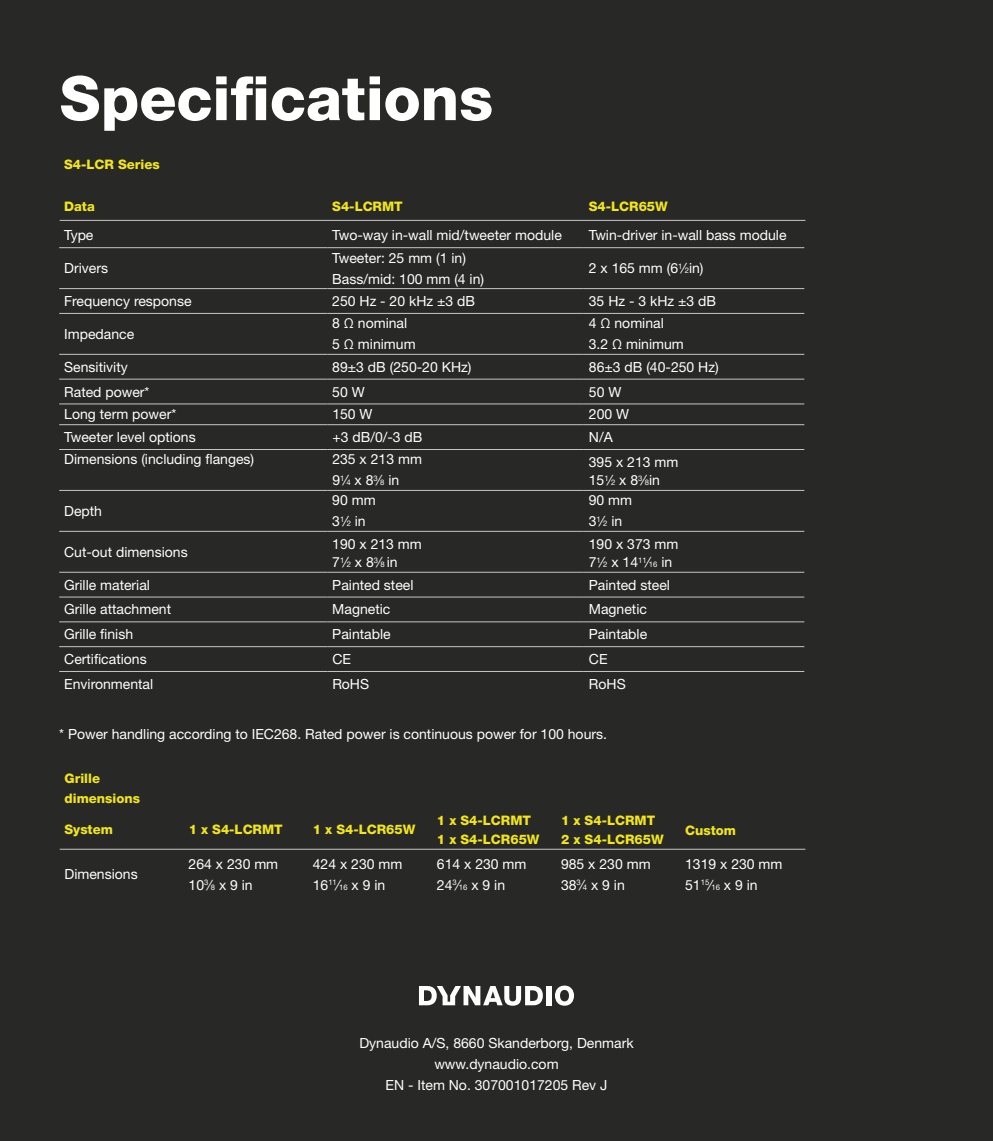
<style>
.page{position:relative;width:993px;height:1141px;background:#fff}
.page>*{position:absolute;margin:0;border:0;box-sizing:border-box;transform-origin:0 0}
.t1{font:800 61.25px "Helvetica Neue LT Std";letter-spacing:-.005em;color:#fff}
.t2{font:14px/21px "Helvetica Neue LT Std";color:#fff}
.t3{font:800 13.12px/19.2px "Helvetica Neue LT Std";color:#f2e61a}
.s1{font-size:7.7px}
</style>
<div class="page">
<div style="left:0;top:0;width:992px;height:1141px;background:#282827"></div>
<hr style="left:59px;top:247px;width:268px;height:1px;background:#c6c6c6">
<hr style="left:327px;top:247px;width:256px;height:1px;background:#c6c6c6">
<hr style="left:583px;top:247px;width:221px;height:1px;background:#c6c6c6">
<hr style="left:59px;top:288px;width:268px;height:1px;background:#c6c6c6">
<hr style="left:327px;top:288px;width:256px;height:1px;background:#c6c6c6">
<hr style="left:583px;top:288px;width:221px;height:1px;background:#c6c6c6">
<hr style="left:59px;top:313px;width:268px;height:1px;background:#c6c6c6">
<hr style="left:327px;top:313px;width:256px;height:1px;background:#c6c6c6">
<hr style="left:583px;top:313px;width:221px;height:1px;background:#c6c6c6">
<hr style="left:59px;top:354px;width:268px;height:1px;background:#c6c6c6">
<hr style="left:327px;top:354px;width:256px;height:1px;background:#c6c6c6">
<hr style="left:583px;top:354px;width:221px;height:1px;background:#c6c6c6">
<hr style="left:59px;top:379px;width:268px;height:1px;background:#c6c6c6">
<hr style="left:327px;top:379px;width:256px;height:1px;background:#c6c6c6">
<hr style="left:583px;top:379px;width:221px;height:1px;background:#c6c6c6">
<hr style="left:59px;top:403px;width:268px;height:1px;background:#c6c6c6">
<hr style="left:327px;top:403px;width:256px;height:1px;background:#c6c6c6">
<hr style="left:583px;top:403px;width:221px;height:1px;background:#c6c6c6">
<hr style="left:59px;top:424px;width:268px;height:1px;background:#c6c6c6">
<hr style="left:327px;top:424px;width:256px;height:1px;background:#c6c6c6">
<hr style="left:583px;top:424px;width:221px;height:1px;background:#c6c6c6">
<hr style="left:59px;top:449px;width:268px;height:1px;background:#c6c6c6">
<hr style="left:327px;top:449px;width:256px;height:1px;background:#c6c6c6">
<hr style="left:583px;top:449px;width:221px;height:1px;background:#c6c6c6">
<hr style="left:59px;top:490px;width:268px;height:1px;background:#c6c6c6">
<hr style="left:327px;top:490px;width:256px;height:1px;background:#c6c6c6">
<hr style="left:583px;top:490px;width:221px;height:1px;background:#c6c6c6">
<hr style="left:59px;top:531px;width:268px;height:1px;background:#c6c6c6">
<hr style="left:327px;top:531px;width:256px;height:1px;background:#c6c6c6">
<hr style="left:583px;top:531px;width:221px;height:1px;background:#c6c6c6">
<hr style="left:59px;top:572px;width:268px;height:1px;background:#c6c6c6">
<hr style="left:327px;top:572px;width:256px;height:1px;background:#c6c6c6">
<hr style="left:583px;top:572px;width:221px;height:1px;background:#c6c6c6">
<hr style="left:59px;top:597px;width:268px;height:1px;background:#c6c6c6">
<hr style="left:327px;top:597px;width:256px;height:1px;background:#c6c6c6">
<hr style="left:583px;top:597px;width:221px;height:1px;background:#c6c6c6">
<hr style="left:59px;top:621px;width:268px;height:1px;background:#c6c6c6">
<hr style="left:327px;top:621px;width:256px;height:1px;background:#c6c6c6">
<hr style="left:583px;top:621px;width:221px;height:1px;background:#c6c6c6">
<hr style="left:59px;top:646px;width:268px;height:1px;background:#c6c6c6">
<hr style="left:327px;top:646px;width:256px;height:1px;background:#c6c6c6">
<hr style="left:583px;top:646px;width:221px;height:1px;background:#c6c6c6">
<hr style="left:59px;top:671px;width:268px;height:1px;background:#c6c6c6">
<hr style="left:327px;top:671px;width:256px;height:1px;background:#c6c6c6">
<hr style="left:583px;top:671px;width:221px;height:1px;background:#c6c6c6">
<div style="left:546px;top:986px;width:5px;height:19px;background:#fff"></div>
<svg style="left:555px;top:986px;width:19px;height:20px"></svg>
<svg style="left:419px;top:986px;width:123px;height:20px"></svg>
<hr style="left:60px;top:220px;width:744px;height:1px;background:#c6c6c6">
<hr style="left:60px;top:849px;width:744px;height:1px;background:#c6c6c6">
<h1 class="t1" style="left:60px;top:62px;width:435px">Specifications</h1>
<p class="t3" style="left:64px;top:154px;width:97px">S4-LCR Series</p>
<p class="t3" style="left:64px;top:197px;width:32px">Data</p>
<p class="t3" style="left:332px;top:197px;width:72px">S4-LCRMT</p>
<p class="t3" style="left:588px;top:197px;width:80px">S4-LCR65W</p>
<p class="t2" style="left:64px;top:225px;width:31px">Type</p>
<p class="t2" style="left:332px;top:225px;width:231px">Two-way in-wall mid/tweeter module</p>
<p class="t2" style="left:588px;top:225px;width:199px">Twin-driver in-wall bass module</p>
<p class="t2" style="left:64px;top:257px;width:45px">Drivers</p>
<p class="t2" style="left:332px;top:247px;width:153px">Tweeter: 25 mm (1 in)<br>Bass/mid: 100 mm (4 in)</p>
<p class="t2" style="left:588px;top:257px;width:116px">2 x 165 mm (6<sup>1</sup>⁄<span class="s1">2</span>in)</p>
<p class="t2" style="left:64px;top:290px;width:129px">Frequency response</p>
<p class="t2" style="left:332px;top:290px;width:144px">250 Hz - 20 kHz ±3 dB</p>
<p class="t2" style="left:588px;top:290px;width:129px">35 Hz - 3 kHz ±3 dB</p>
<p class="t2" style="left:64px;top:323px;width:72px">Impedance</p>
<p class="t2" style="left:332px;top:313px;width:85px">8 Ω nominal<br>5 Ω minimum</p>
<p class="t2" style="left:588px;top:313px;width:96px">4 Ω nominal<br>3.2 Ω minimum</p>
<p class="t2" style="left:64px;top:356px;width:65px">Sensitivity</p>
<p class="t2" style="left:332px;top:356px;width:141px">89±3 dB (250-20 KHz)</p>
<p class="t2" style="left:588px;top:356px;width:131px">86±3 dB (40-250 Hz)</p>
<p class="t2" style="left:64px;top:381px;width:87px">Rated power*</p>
<p class="t2" style="left:332px;top:381px;width:34px">50 W</p>
<p class="t2" style="left:588px;top:381px;width:34px">50 W</p>
<p class="t2" style="left:64px;top:404px;width:114px">Long term power*</p>
<p class="t2" style="left:332px;top:404px;width:42px">150 W</p>
<p class="t2" style="left:588px;top:404px;width:42px">200 W</p>
<p class="t2" style="left:64px;top:426px;width:133px">Tweeter level options</p>
<p class="t2" style="left:332px;top:426px;width:92px">+3 dB/0/-3 dB</p>
<p class="t2" style="left:588px;top:426px;width:25px">N/A</p>
<p class="t2" style="left:64px;top:449px;width:191px">Dimensions (including flanges)</p>
<p class="t2" style="left:332px;top:449px;width:91px">235 x 213 mm<br>9<sup>1</sup>⁄<span class="s1">4</span> x 8<sup>3</sup>⁄<span class="s1">8</span> in</p>
<p class="t2" style="left:588px;top:453px;width:91px;line-height:18.4px">395 x 213 mm<br>15<sup>1</sup>⁄<span class="s1">2</span> x 8<sup>3</sup>⁄<span class="s1">8</span>in</p>
<p class="t2" style="left:64px;top:500px;width:39px">Depth</p>
<p class="t2" style="left:332px;top:490px;width:45px">90 mm<br>3<sup>1</sup>⁄<span class="s1">2</span> in</p>
<p class="t2" style="left:588px;top:490px;width:45px">90 mm<br>3<sup>1</sup>⁄<span class="s1">2</span> in</p>
<p class="t2" style="left:64px;top:541px;width:125px">Cut-out dimensions</p>
<p class="t2" style="left:332px;top:535px;width:91px;line-height:18.4px">190 x 213 mm<br>7<sup>1</sup>⁄<span class="s1">2</span> x 8<sup>3</sup>⁄<span class="s1">8</span> in</p>
<p class="t2" style="left:588px;top:535px;width:91px;line-height:17.8px">190 x 373 mm<br>7<sup>1</sup>⁄<span class="s1">2</span> x 14<sup>11</sup>⁄<span class="s1">16</span> in</p>
<p class="t2" style="left:64px;top:574px;width:87px">Grille material</p>
<p class="t2" style="left:332px;top:574px;width:83px">Painted steel</p>
<p class="t2" style="left:588px;top:574px;width:83px">Painted steel</p>
<p class="t2" style="left:64px;top:599px;width:108px">Grille attachment</p>
<p class="t2" style="left:332px;top:599px;width:60px">Magnetic</p>
<p class="t2" style="left:588px;top:599px;width:60px">Magnetic</p>
<p class="t2" style="left:64px;top:624px;width:70px">Grille finish</p>
<p class="t2" style="left:332px;top:624px;width:60px">Paintable</p>
<p class="t2" style="left:588px;top:624px;width:60px">Paintable</p>
<p class="t2" style="left:64px;top:648px;width:84px">Certifications</p>
<p class="t2" style="left:332px;top:648px;width:20px">CE</p>
<p class="t2" style="left:588px;top:648px;width:20px">CE</p>
<p class="t2" style="left:64px;top:673px;width:90px">Environmental</p>
<p class="t2" style="left:332px;top:673px;width:38px">RoHS</p>
<p class="t2" style="left:588px;top:673px;width:38px">RoHS</p>
<p class="t2" style="left:59px;top:724px;width:549px">* Power handling according to IEC268. Rated power is continuous power for 100 hours.</p>
<p class="t3" style="left:64px;top:769px;width:77px">Grille dimensions</p>
<p class="t3" style="left:64px;top:820px;width:50px">System</p>
<p class="t3" style="left:189px;top:820px;width:96px">1 x S4-LCRMT</p>
<p class="t3" style="left:313px;top:820px;width:104px">1 x S4-LCR65W</p>
<p class="t3" style="left:437px;top:811px;width:104px">1 x S4-LCRMT<br>1 x S4-LCR65W</p>
<p class="t3" style="left:561px;top:811px;width:104px">1 x S4-LCRMT<br>2 x S4-LCR65W</p>
<p class="t3" style="left:685px;top:820px;width:52px">Custom</p>
<p class="t2" style="left:64px;top:864px;width:75px">Dimensions</p>
<p class="t2" style="left:189px;top:853px;width:91px">264 x 230 mm<br>10<sup>3</sup>⁄<span class="s1">8</span> x 9 in</p>
<p class="t2" style="left:313px;top:853px;width:91px">424 x 230 mm<br>16<sup>11</sup>⁄<span class="s1">16</span> x 9 in</p>
<p class="t2" style="left:437px;top:853px;width:91px">614 x 230 mm<br>24<sup>3</sup>⁄<span class="s1">16</span> x 9 in</p>
<p class="t2" style="left:561px;top:853px;width:91px">985 x 230 mm<br>38<sup>3</sup>⁄<span class="s1">4</span> x 9 in</p>
<p class="t2" style="left:685px;top:853px;width:99px">1319 x 230 mm<br>51<sup>15</sup>⁄<span class="s1">16</span> x 9 in</p>
<p class="t2" style="left:359px;top:1032px;width:275px;text-align:center">Dynaudio A/S, 8660 Skanderborg, Denmark www.dynaudio.com<br>EN - Item No. 307001017205 Rev J</p>
</div>
